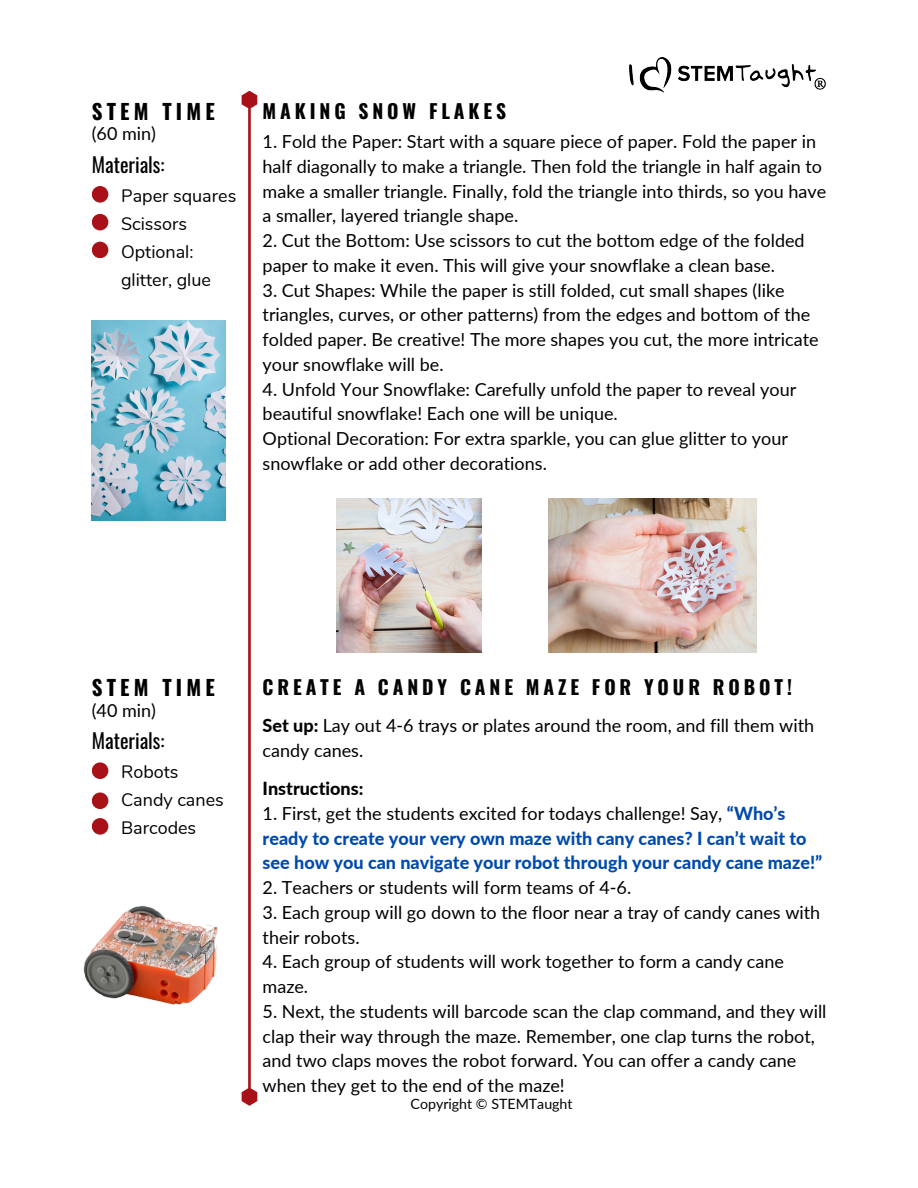
<style>
.page{position:relative;width:918px;height:1188px;background:#fff}
.page>*{position:absolute;margin:0;border:0;box-sizing:border-box;transform-origin:0 0}
.t1{font:700 21px "Oswald";letter-spacing:.2em;color:#000}
.t2{font:20.25px "Oswald";color:#000}
.t3{font:700 19.5px "Oswald";letter-spacing:.2em;color:#040404}
.t4{font:700 19.5px "Oswald";letter-spacing:.2em;color:#000}
.t5{font:18px/24.8px "Lato";color:#000}
.t6{font:800 18px/24.8px "Lato";color:#004aad}
.t7{font:18px/28.2px "Nunito";color:#000}
.t8{font:800 18px "Lato";color:#000}
.t9{font:14.25px "Lato";color:#000}
.s1{font-weight:800}
.s2{font-weight:400;color:#000}
</style>
<div class="page">
<svg style="left:242px;top:91px;width:15px;height:1015px"></svg>
<img style="left:629px;top:57px;width:197px;height:35px">
<div style="left:92px;top:186px;width:16px;height:17px;background:#a91119;border-radius:50%"></div>
<div style="left:92px;top:214px;width:16px;height:16px;background:#a91119;border-radius:50%"></div>
<div style="left:92px;top:242px;width:16px;height:16px;background:#a91119;border-radius:50%"></div>
<img style="left:549px;top:499px;width:208px;height:154px">
<img style="left:336px;top:499px;width:145px;height:154px">
<img style="left:92px;top:321px;width:134px;height:200px">
<div style="left:92px;top:762px;width:16px;height:17px;background:#a91119;border-radius:50%"></div>
<div style="left:92px;top:792px;width:16px;height:17px;background:#a91119;border-radius:50%"></div>
<div style="left:92px;top:818px;width:16px;height:17px;background:#a91119;border-radius:50%"></div>
<img style="left:83px;top:906px;width:135px;height:99px">
<h3 class="t1" style="left:92px;top:95px;width:125px">STEM TIME</h3>
<h2 class="t5" style="left:92px;top:121px;width:66px">(60 min)</h2>
<h1 class="t2" style="left:92px;top:148px;width:74px">Materials:</h1>
<p class="t7" style="left:121px;top:182px;width:117px">Paper squares<br>Scissors<br>Optional: glitter, glue</p>
<h3 class="t4" style="left:263px;top:96px;width:245px">MAKING SNOW FLAKES</h3>
<h3 class="t5" style="left:263px;top:129px;width:565px">1. Fold the Paper: Start with a square piece of paper. Fold the paper in half diagonally to make a triangle. Then fold the triangle in half again to make a smaller triangle. Finally, fold the triangle into thirds, so you have a smaller, layered triangle shape.</h3>
<h3 class="t5" style="left:263px;top:228px;width:544px">2. Cut the Bottom: Use scissors to cut the bottom edge of the folded paper to make it even. This will give your snowflake a clean base.</h3>
<h3 class="t5" style="left:263px;top:277px;width:558px">3. Cut Shapes: While the paper is still folded, cut small shapes (like triangles, curves, or other patterns) from the edges and bottom of the folded paper. Be creative! The more shapes you cut, the more intricate your snowflake will be.</h3>
<h3 class="t5" style="left:263px;top:376px;width:535px">4. Unfold Your Snowflake: Carefully unfold the paper to reveal your beautiful snowflake! Each one will be unique.<br>Optional Decoration: For extra sparkle, you can glue glitter to your snowflake or add other decorations.</h3>
<h2 class="t1" style="left:92px;top:671px;width:125px">STEM TIME</h2>
<h3 class="t5" style="left:92px;top:698px;width:66px">(40 min)</h3>
<p class="t2" style="left:92px;top:725px;width:74px">Materials:</p>
<p class="t7" style="left:121px;top:758px;width:104px">Robots<br>Candy canes<br>Barcodes</p>
<h1 class="t3" style="left:263px;top:672px;width:531px">CREATE A CANDY CANE MAZE FOR YOUR ROBOT!</h1>
<h3 class="t5" style="left:263px;top:713px;width:553px"><span class="s1">Set up:</span> Lay out 4-6 trays or plates around the room, and fill them with candy canes.</h3>
<p class="t8" style="left:263px;top:777px;width:102px">Instructions:</p>
<p class="t6" style="left:263px;top:801px;width:561px"><span class="s2">1. First, get the students excited for todays challenge! Say,</span> “Who’s ready to create your very own maze with cany canes? I can’t wait to see how you can navigate your robot through your candy cane maze!”</p>
<p class="t5" style="left:263px;top:875px;width:370px">2. Teachers or students will form teams of 4-6.</p>
<p class="t5" style="left:263px;top:900px;width:559px">3. Each group will go down to the floor near a tray of candy canes with their robots.</p>
<p class="t5" style="left:263px;top:949px;width:523px">4. Each group of students will work together to form a candy cane maze.</p>
<p class="t5" style="left:263px;top:999px;width:565px">5. Next, the students will barcode scan the clap command, and they will clap their way through the maze. Remember, one clap turns the robot, and two claps moves the robot forward. You can offer a candy cane when they get to the end of the maze!</p>
<h1 class="t9" style="left:411px;top:1095px;width:164px">Copyright © STEMTaught</h1>
</div>
